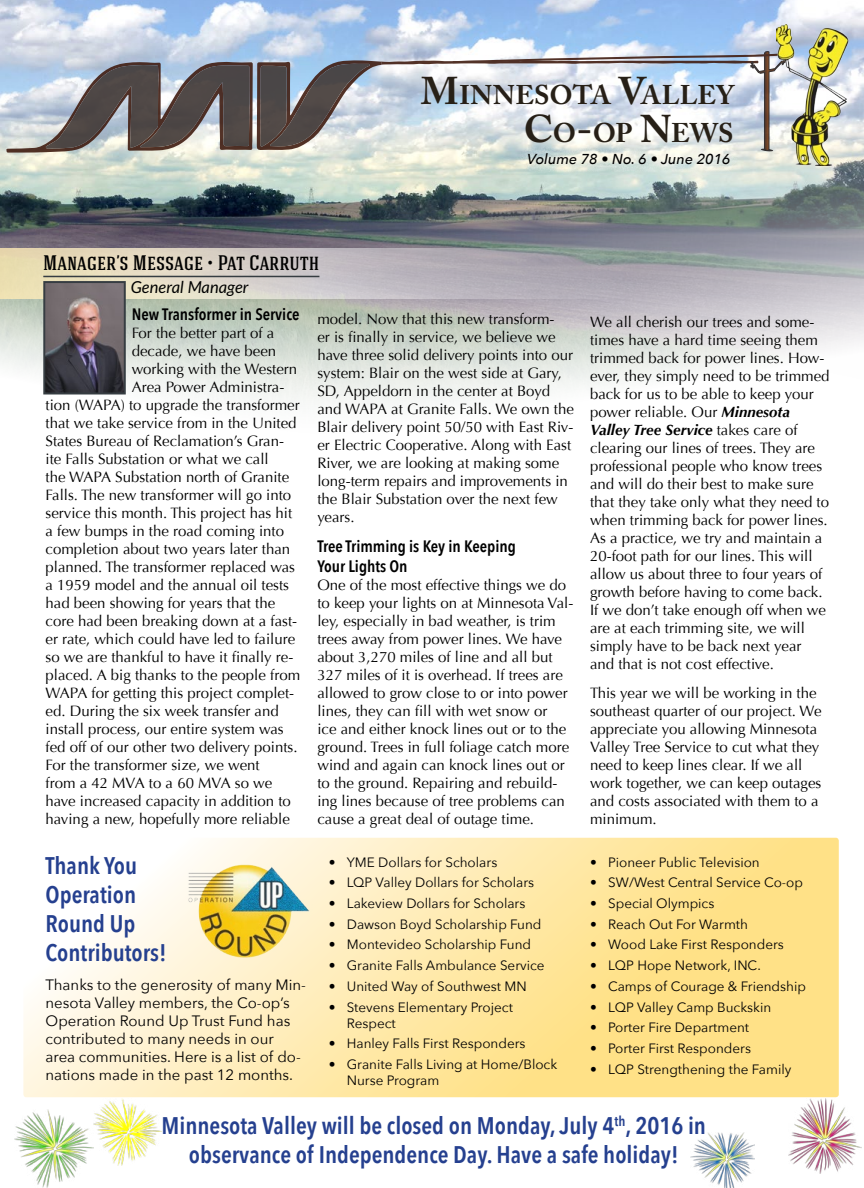
<style>
.page{position:relative;width:864px;height:1188px;background:#fff}
.page>*{position:absolute;margin:0;border:0;box-sizing:border-box;transform-origin:0 0}
.t1{font:700 26.85px/38px "Adobe Caslon Pro";letter-spacing:.005em;color:#272017;text-align:right}
.t2{font:600 24px/28.8px "Avenir Next Condensed";color:#25408f;text-align:center}
.t3{font:500 21px "Hagin Caps";color:#000}
.t4{font:600 16.5px/19.8px "Avenir Next Condensed";color:#000}
.t5{font:italic 16.5px "Lato";color:#000}
.t6{font:15px/18px "Optima";color:#000}
.t7{font:15px/18px "Avenir Next";color:#000}
.t8{font:italic 500 14.4px "Avenir Next";color:#000}
.t9{font:13.5px/16.2px "Avenir Next";color:#000}
.s1{font-size:38.4px}
.s2{font-weight:700;font-style:italic}
</style>
<div class="page">
<img style="left:0;top:0;width:864px;height:404px">
<svg style="left:6px;top:51px;width:770px;height:102px;background:#b1b5bc"></svg>
<div style="left:518px;top:143px;width:222px;height:31px;background:#fff;opacity:.5"></div>
<img style="left:776px;top:25px;width:86px;height:140px">
<svg style="left:23px;top:838px;width:816px;height:259px;background:#ffeaaf"></svg>
<svg style="left:1px;top:248px;width:838px;height:51px;background:#c0bcb9"></svg>
<img style="left:46px;top:284px;width:77px;height:107px">
<div style="left:43px;top:281px;width:83px;height:113px;border:2px solid #363d42"></div>
<hr style="left:43px;top:276px;width:276px;height:1px;background:#363d42">
<img style="left:176px;top:850px;width:140px;height:114px">
<img style="left:789px;top:1098px;width:73px;height:76px">
<img style="left:15px;top:1110px;width:78px;height:77px">
<img style="left:690px;top:1133px;width:65px;height:55px">
<img style="left:94px;top:1098px;width:67px;height:67px">
<h1 class="t1" style="left:421px;top:76px;width:314px"><span class="s1">M</span>INNESOTA <span class="s1">V</span>ALLEY<br><span class="s1">C</span>O<span class="s1">-</span>OP <span class="s1">N</span>EWS</h1>
<p class="t8" style="left:527px;top:146px;width:205px">Volume 78 • No. 6 • June 2016</p>
<h3 class="t3" style="left:43px;top:250px;width:278px">Manager’s Message • Pat Carruth</h3>
<p class="t5" style="left:131px;top:276px;width:119px">General Manager</p>
<p class="t4" style="left:132px;top:304px;width:169px">New Transformer in Service</p>
<p class="t6" style="left:132px;top:324px;width:144px">For the better part of a</p>
<p class="t6" style="left:132px;top:342px;width:146px">decade, we have been</p>
<p class="t6" style="left:132px;top:360px;width:167px">working with the Western</p>
<p class="t6" style="left:132px;top:378px;width:154px">Area Power Administra-</p>
<p class="t6" style="left:46px;top:396px;width:256px">tion (WAPA) to upgrade the transformer</p>
<p class="t6" style="left:46px;top:414px;width:252px">that we take service from in the United</p>
<p class="t6" style="left:46px;top:432px;width:240px">States Bureau of Reclamation’s Gran-</p>
<p class="t6" style="left:46px;top:450px;width:225px">ite Falls Substation or what we call</p>
<p class="t6" style="left:46px;top:468px;width:245px">the WAPA Substation north of Granite</p>
<p class="t6" style="left:46px;top:486px;width:247px">Falls. The new transformer will go into</p>
<p class="t6" style="left:46px;top:504px;width:248px">service this month. This project has hit</p>
<p class="t6" style="left:46px;top:522px;width:240px">a few bumps in the road coming into</p>
<p class="t6" style="left:46px;top:540px;width:246px">completion about two years later than</p>
<p class="t6" style="left:46px;top:558px;width:251px">planned. The transformer replaced was</p>
<p class="t6" style="left:46px;top:576px;width:245px">a 1959 model and the annual oil tests</p>
<p class="t6" style="left:46px;top:594px;width:231px">had been showing for years that the</p>
<p class="t6" style="left:46px;top:612px;width:253px">core had been breaking down at a fast-</p>
<p class="t6" style="left:46px;top:630px;width:251px">er rate, which could have led to failure</p>
<p class="t6" style="left:46px;top:648px;width:249px">so we are thankful to have it finally re-</p>
<p class="t6" style="left:46px;top:666px;width:256px">placed. A big thanks to the people from</p>
<p class="t6" style="left:46px;top:684px;width:250px">WAPA for getting this project complet-</p>
<p class="t6" style="left:46px;top:702px;width:235px">ed. During the six week transfer and</p>
<p class="t6" style="left:46px;top:720px;width:240px">install process, our entire system was</p>
<p class="t6" style="left:46px;top:738px;width:253px">fed off of our other two delivery points.</p>
<p class="t6" style="left:46px;top:756px;width:216px">For the transformer size, we went</p>
<p class="t6" style="left:46px;top:774px;width:228px">from a 42 MVA to a 60 MVA so we</p>
<p class="t6" style="left:46px;top:792px;width:247px">have increased capacity in addition to</p>
<p class="t6" style="left:46px;top:810px;width:246px">having a new, hopefully more reliable</p>
<p class="t6" style="left:317px;top:310px;width:258px">model. Now that this new transform-<br>er is finally in service, we believe we have three solid delivery points into our system: Blair on the west side at Gary, SD, Appeldorn in the center at Boyd and WAPA at Granite Falls. We own the Blair delivery point 50/50 with East Riv&shy;er Electric Cooperative. Along with East River, we are looking at making some long-term repairs and improvements in the Blair Substation over the next few years.</p>
<p class="t4" style="left:317px;top:536px;width:200px">Tree Trimming is Key in Keeping<br>Your Lights On</p>
<p class="t6" style="left:317px;top:576px;width:257px">One of the most effective things we do to keep your lights on at Minnesota Val&shy;ley, especially in bad weather, is trim trees away from power lines. We have about 3,270 miles of line and all but 327 miles of it is overhead. If trees are allowed to grow close to or into power lines, they can fill with wet snow or<br>ice and either knock lines out or to the ground. Trees in full foliage catch more wind and again can knock lines out or to the ground. Repairing and rebuild&shy;ing lines because of tree problems can cause a great deal of outage time.</p>
<h2 class="t2" style="left:46px;top:851px;width:123px;text-align:left">Thank You<br>Operation<br>Round Up<br>Contributors!</h2>
<p class="t7" style="left:46px;top:975px;width:262px">Thanks to the generosity of many Min&shy;nesota Valley members, the Co-op’s Operation Round Up Trust Fund has contributed to many needs in our area communities. Here is a list of do&shy;nations made in the past 12 months.</p>
<p class="t9" style="left:329px;top:853px;width:170px">• YME Dollars for Scholars</p>
<p class="t9" style="left:329px;top:874px;width:207px">• LQP Valley Dollars for Scholars</p>
<p class="t9" style="left:329px;top:895px;width:198px">• Lakeview Dollars for Scholars</p>
<p class="t9" style="left:329px;top:915px;width:214px">• Dawson Boyd Scholarship Fund</p>
<p class="t9" style="left:329px;top:936px;width:204px">• Montevideo Scholarship Fund</p>
<p class="t9" style="left:329px;top:957px;width:217px">• Granite Falls Ambulance Service</p>
<p class="t9" style="left:329px;top:977px;width:199px">• United Way of Southwest MN</p>
<p class="t9" style="left:347px;top:998px;width:168px;text-indent:-18px">• Stevens Elementary Project<br>Respect</p>
<p class="t9" style="left:329px;top:1035px;width:198px">• Hanley Falls First Responders</p>
<p class="t9" style="left:347px;top:1056px;width:212px;text-indent:-18px">• Granite Falls Living at Home/Block<br>Nurse Program</p>
<p class="t6" style="left:590px;top:313px;width:241px">We all cherish our trees and some&shy;times have a hard time seeing them trimmed back for power lines. How&shy;ever, they simply need to be trimmed back for us to be able to keep your power reliable. Our <span class="s2">Minnesota Valley Tree Service</span> takes care of clearing our lines of trees. They are professional people who know trees and will do their best to make sure that they take only what they need to when trimming back for power lines.<br>As a practice, we try and maintain a 20-foot path for our lines. This will allow us about three to four years of growth before having to come back.<br>If we don’t take enough off when we are at each trimming site, we will simply have to be back next year<br>and that is not cost effective.</p>
<p class="t6" style="left:590px;top:684px;width:233px">This year we will be working in the southeast quarter of our project. We appreciate you allowing Minnesota<br>Valley Tree Service to cut what they need to keep lines clear. If we all work together, we can keep outages and costs associated with them to a minimum.</p>
<p class="t9" style="left:590px;top:853px;width:171px">• Pioneer Public Television</p>
<p class="t9" style="left:590px;top:874px;width:214px">• SW/West Central Service Co-op</p>
<p class="t9" style="left:590px;top:895px;width:126px">• Special Olympics</p>
<p class="t9" style="left:590px;top:915px;width:159px">• Reach Out For Warmth</p>
<p class="t9" style="left:590px;top:936px;width:195px">• Wood Lake First Responders</p>
<p class="t9" style="left:590px;top:957px;width:172px">• LQP Hope Network, INC.</p>
<p class="t9" style="left:590px;top:977px;width:217px">• Camps of Courage &amp; Friendship</p>
<p class="t9" style="left:590px;top:998px;width:182px">• LQP Valley Camp Buckskin</p>
<p class="t9" style="left:590px;top:1019px;width:160px">• Porter Fire Department</p>
<p class="t9" style="left:590px;top:1040px;width:162px">• Porter First Responders</p>
<p class="t9" style="left:590px;top:1060px;width:203px">• LQP Strengthening the Family</p>
<h2 class="t2" style="left:162px;top:1110px;width:546px">Minnesota Valley will be closed on Monday, July 4<sup>th</sup>, 2016 in observance of Independence Day. Have a safe holiday!</h2>
</div>
